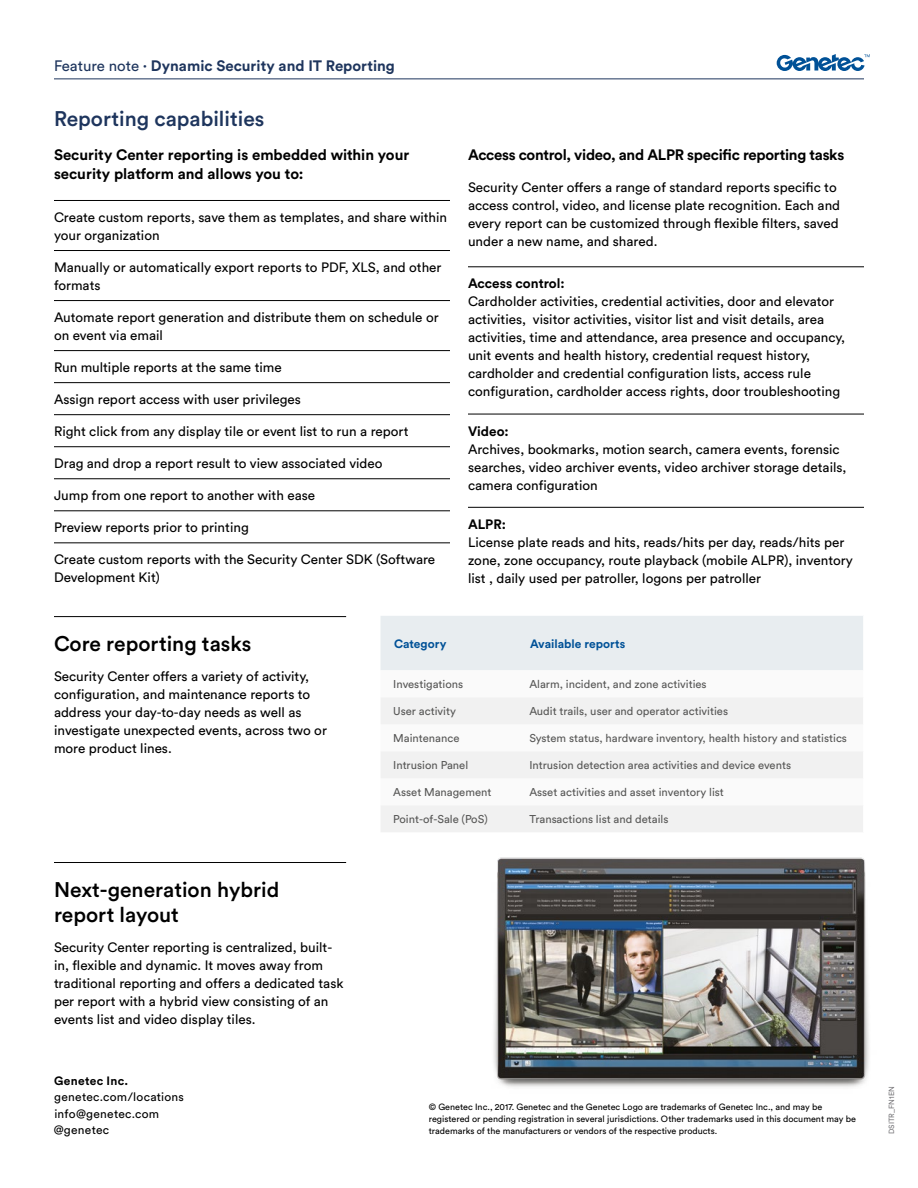
<style>
.page{position:relative;width:918px;height:1188px;background:#fff}
.page>*{position:absolute;margin:0;border:0;box-sizing:border-box;transform-origin:0 0}
.t1{font:500 21px/25.2px "Circular Pro";color:#000}
.t2{font:500 21px "Circular Pro";color:#1e355d}
.t3{font:700 15px/19.5px "Circular Pro";color:#000}
.t4{font:700 15px "Circular Pro";letter-spacing:-.02em;color:#000}
.t5{font:700 15px "Circular Pro";color:#1e355d}
.t6{font:13.5px/18px "Circular Pro";color:#000}
.t7{font:700 13.5px "Circular Pro";color:#000}
.t8{font:12px/16.5px "Circular Pro";letter-spacing:.02em;color:#000}
.t9{font:700 12px "Circular Pro";color:#005197}
.t10{font:700 12px "Circular Pro";letter-spacing:.025em;color:#000}
.t11{font:11.25px "Circular Pro";color:#575756}
.t12{font:9px/12px "Circular Pro";color:#000}
.t13{font:7.5px "Circular Pro";color:#78777a}
.s1{font-weight:400}
</style>
<div class="page">
<hr style="left:54px;top:200px;width:396px;height:1px;background:#000">
<hr style="left:54px;top:250px;width:396px;height:1px;background:#000">
<hr style="left:54px;top:300px;width:396px;height:1px;background:#000">
<hr style="left:54px;top:350px;width:396px;height:1px;background:#000">
<hr style="left:54px;top:382px;width:396px;height:1px;background:#000">
<hr style="left:54px;top:414px;width:396px;height:1px;background:#000">
<hr style="left:54px;top:446px;width:396px;height:1px;background:#000">
<hr style="left:54px;top:478px;width:396px;height:1px;background:#000">
<hr style="left:54px;top:510px;width:396px;height:1px;background:#000">
<hr style="left:54px;top:542px;width:396px;height:1px;background:#000">
<hr style="left:468px;top:266px;width:396px;height:1px;background:#000">
<hr style="left:468px;top:414px;width:396px;height:1px;background:#000">
<hr style="left:468px;top:507px;width:396px;height:1px;background:#000">
<hr style="left:54px;top:616px;width:292px;height:1px;background:#000">
<hr style="left:54px;top:862px;width:292px;height:1px;background:#000">
<hr style="left:54px;top:78px;width:810px;height:1px;background:#1e355d">
<svg style="left:777px;top:54px;width:93px;height:17px"></svg>
<img style="left:493px;top:857px;width:376px;height:230px">
<div style="left:381px;top:616px;width:482px;height:54px;background:#e8edf0"></div>
<svg style="left:381px;top:698px;width:482px;height:134px;fill:#f1f1f1"></svg>
<p class="t5" style="left:54px;top:55px;width:342px"><span class="s1">Feature note</span> · Dynamic Security and IT Reporting</p>
<h1 class="t2" style="left:54px;top:104px;width:212px">Reporting capabilities</h1>
<p class="t3" style="left:54px;top:144px;width:357px">Security Center reporting is embedded within your security platform and allows you to:</p>
<p class="t4" style="left:468px;top:144px;width:378px">Access control, video, and ALPR specific reporting tasks</p>
<p class="t6" style="left:468px;top:178px;width:374px">Security Center offers a range of standard reports specific to access control, video, and license plate recognition. Each and every report can be customized through flexible filters, saved under a new name, and shared.</p>
<p class="t6" style="left:54px;top:208px;width:395px">Create custom reports, save them as templates, and share within your organization</p>
<p class="t6" style="left:54px;top:258px;width:389px">Manually or automatically export reports to PDF, XLS, and other formats</p>
<p class="t6" style="left:54px;top:308px;width:386px">Automate report generation and distribute them on schedule or on event via email</p>
<p class="t6" style="left:54px;top:358px;width:229px">Run multiple reports at the same time</p>
<p class="t6" style="left:54px;top:390px;width:249px">Assign report access with user privileges</p>
<p class="t6" style="left:54px;top:422px;width:356px">Right click from any display tile or event list to run a report</p>
<p class="t6" style="left:54px;top:454px;width:330px">Drag and drop a report result to view associated video</p>
<p class="t6" style="left:54px;top:486px;width:263px">Jump from one report to another with ease</p>
<p class="t6" style="left:54px;top:518px;width:196px">Preview reports prior to printing</p>
<p class="t6" style="left:54px;top:550px;width:383px">Create custom reports with the Security Center SDK (Software<br>Development Kit)</p>
<p class="t7" style="left:468px;top:274px;width:98px">Access control:</p>
<p class="t6" style="left:468px;top:292px;width:379px">Cardholder activities, credential activities, door and elevator activities, visitor activities, visitor list and visit details, area activities, time and attendance, area presence and occupancy, unit events and health history, credential request history, cardholder and credential configuration lists, access rule configuration, cardholder access rights, door troubleshooting</p>
<p class="t7" style="left:468px;top:422px;width:42px">Video:</p>
<p class="t6" style="left:468px;top:439px;width:380px">Archives, bookmarks, motion search, camera events, forensic searches, video archiver events, video archiver storage details, camera configuration</p>
<p class="t7" style="left:468px;top:515px;width:40px">ALPR:</p>
<p class="t6" style="left:468px;top:533px;width:387px">License plate reads and hits, reads/hits per day, reads/hits per zone, zone occupancy, route playback (mobile ALPR), inventory list , daily used per patroller, logons per patroller</p>
<h1 class="t1" style="left:54px;top:630px;width:199px">Core reporting tasks</h1>
<p class="t6" style="left:54px;top:667px;width:274px">Security Center offers a variety of activity, configuration, and maintenance reports to address your day-to-day needs as well as investigate unexpected events, across two or more product lines.</p>
<h1 class="t1" style="left:54px;top:876px;width:227px">Next-generation hybrid report layout</h1>
<p class="t6" style="left:54px;top:938px;width:291px">Security Center reporting is centralized, built&shy;in, flexible and dynamic. It moves away from traditional reporting and offers a dedicated task per report with a hybrid view consisting of an events list and video display tiles.</p>
<p class="t10" style="left:54px;top:1072px;width:76px">Genetec Inc.</p>
<p class="t8" style="left:54px;top:1088px;width:132px">genetec.com/locations info@genetec.com @genetec</p>
<p class="t9" style="left:394px;top:635px;width:54px">Category</p>
<p class="t9" style="left:530px;top:635px;width:97px">Available reports</p>
<p class="t11" style="left:393px;top:676px;width:71px">Investigations</p>
<p class="t11" style="left:529px;top:676px;width:179px">Alarm, incident, and zone activities</p>
<p class="t11" style="left:393px;top:703px;width:64px">User activity</p>
<p class="t11" style="left:529px;top:703px;width:200px">Audit trails, user and operator activities</p>
<p class="t11" style="left:393px;top:730px;width:68px">Maintenance</p>
<p class="t11" style="left:529px;top:730px;width:319px">System status, hardware inventory, health history and statistics</p>
<p class="t11" style="left:393px;top:757px;width:76px">Intrusion Panel</p>
<p class="t11" style="left:529px;top:757px;width:263px">Intrusion detection area activities and device events</p>
<p class="t11" style="left:393px;top:784px;width:100px">Asset Management</p>
<p class="t11" style="left:529px;top:784px;width:196px">Asset activities and asset inventory list</p>
<p class="t11" style="left:393px;top:811px;width:96px">Point-of-Sale (PoS)</p>
<p class="t11" style="left:529px;top:811px;width:141px">Transactions list and details</p>
<p class="t12" style="left:429px;top:1100px;width:429px">© Genetec Inc., 2017. Genetec and the Genetec Logo are trademarks of Genetec Inc., and may be registered or pending registration in several jurisdictions. Other trademarks used in this document may be trademarks of the manufacturers or vendors of the respective products.</p>
<p class="t13" style="left:886px;top:1134px;width:49px;rotate:-90deg">DSITR_FN1EN</p>
</div>
